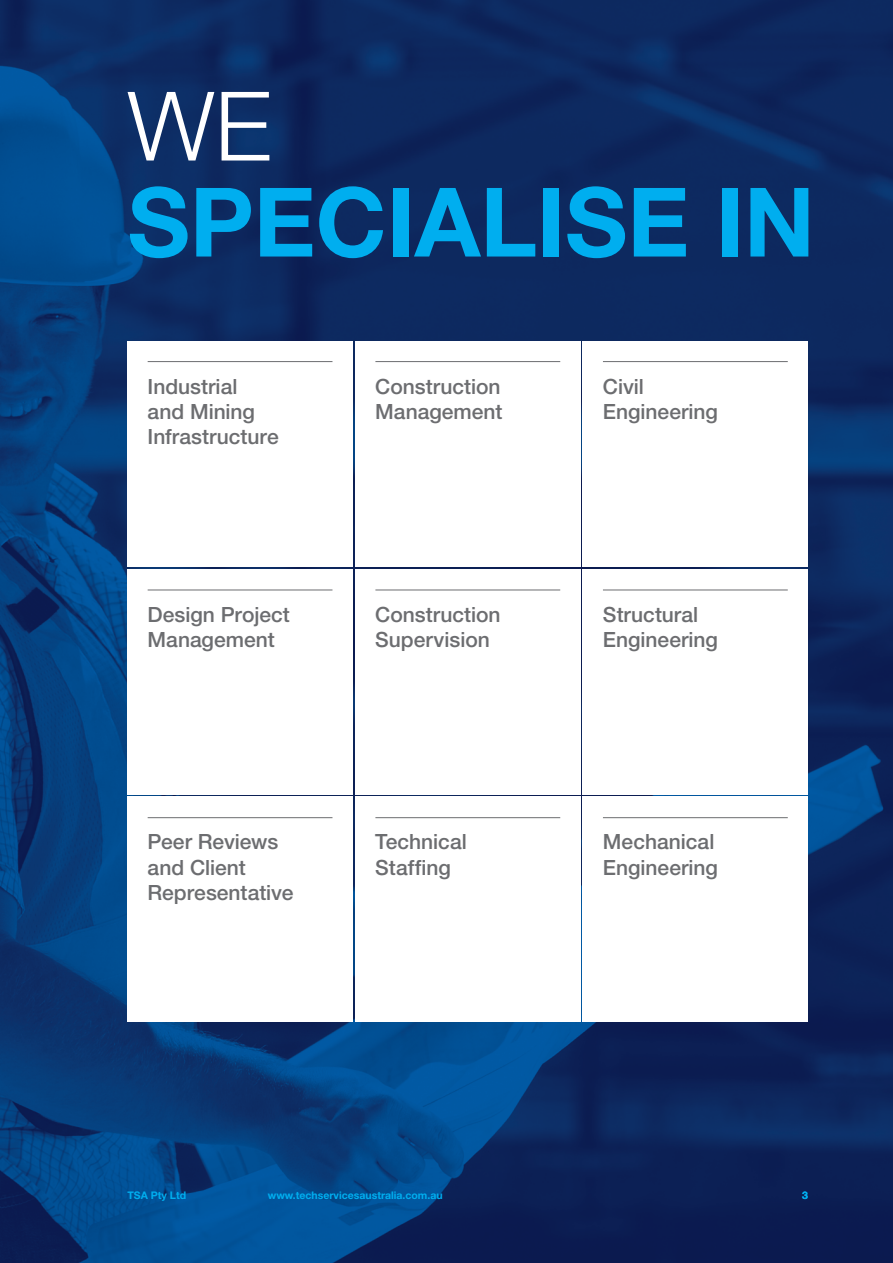
<style>
.page{position:relative;width:893px;height:1263px;background:#fff}
.page>*{position:absolute;margin:0;border:0;box-sizing:border-box;transform-origin:0 0}
.t1{font:700 96px "Helvetica Neue";color:#00aeef}
.t2{font:300 96px "Helvetica Neue";color:#fff}
.t3{font:500 21px/25.2px "Helvetica Neue";color:#6c6d70}
.t4{font:700 10.5px "Helvetica Neue";color:#00aeef}
</style>
<div class="page">
<img style="left:0;top:0;width:893px;height:1263px">
<div style="left:128px;top:342px;width:225px;height:225px;background:#fff"></div>
<div style="left:128px;top:569px;width:225px;height:225px;background:#fff"></div>
<div style="left:128px;top:797px;width:225px;height:225px;background:#fff"></div>
<div style="left:355px;top:342px;width:225px;height:225px;background:#fff"></div>
<div style="left:355px;top:569px;width:225px;height:225px;background:#fff"></div>
<div style="left:355px;top:797px;width:225px;height:225px;background:#fff"></div>
<div style="left:583px;top:342px;width:225px;height:225px;background:#fff"></div>
<div style="left:583px;top:569px;width:225px;height:225px;background:#fff"></div>
<div style="left:583px;top:797px;width:225px;height:225px;background:#fff"></div>
<hr style="left:148px;top:361px;width:184px;height:1px;background:#6c6d70">
<hr style="left:148px;top:590px;width:184px;height:1px;background:#6c6d70">
<hr style="left:148px;top:817px;width:184px;height:1px;background:#6c6d70">
<hr style="left:375px;top:361px;width:185px;height:1px;background:#6c6d70">
<hr style="left:375px;top:590px;width:185px;height:1px;background:#6c6d70">
<hr style="left:375px;top:817px;width:185px;height:1px;background:#6c6d70">
<hr style="left:603px;top:361px;width:185px;height:1px;background:#6c6d70">
<hr style="left:603px;top:590px;width:185px;height:1px;background:#6c6d70">
<hr style="left:603px;top:817px;width:185px;height:1px;background:#6c6d70">
<h1 class="t2" style="left:128px;top:68px;width:145px">WE</h1>
<h1 class="t1" style="left:128px;top:163px;width:689px">SPECIALISE IN</h1>
<p class="t3" style="left:148px;top:374px;width:133px">Industrial and Mining<br>Infrastructure</p>
<p class="t3" style="left:148px;top:601px;width:144px">Design Project<br>Management</p>
<p class="t3" style="left:148px;top:829px;width:147px">Peer Reviews and Client<br>Representative</p>
<p class="t3" style="left:375px;top:374px;width:129px">Construction<br>Management</p>
<p class="t3" style="left:375px;top:601px;width:127px">Construction<br>Supervision</p>
<p class="t3" style="left:375px;top:829px;width:93px">Technical<br>Staffing</p>
<p class="t3" style="left:603px;top:374px;width:117px">Civil<br>Engineering</p>
<p class="t3" style="left:603px;top:601px;width:117px">Structural<br>Engineering</p>
<p class="t3" style="left:603px;top:829px;width:117px">Mechanical<br>Engineering</p>
<p class="t4" style="left:128px;top:1189px;width:60px">TSA Pty Ltd</p>
<p class="t4" style="left:268px;top:1189px;width:176px">www.techservicesaustralia.com.au</p>
<p class="t4" style="left:802px;top:1189px;width:7px">3</p>
</div>
